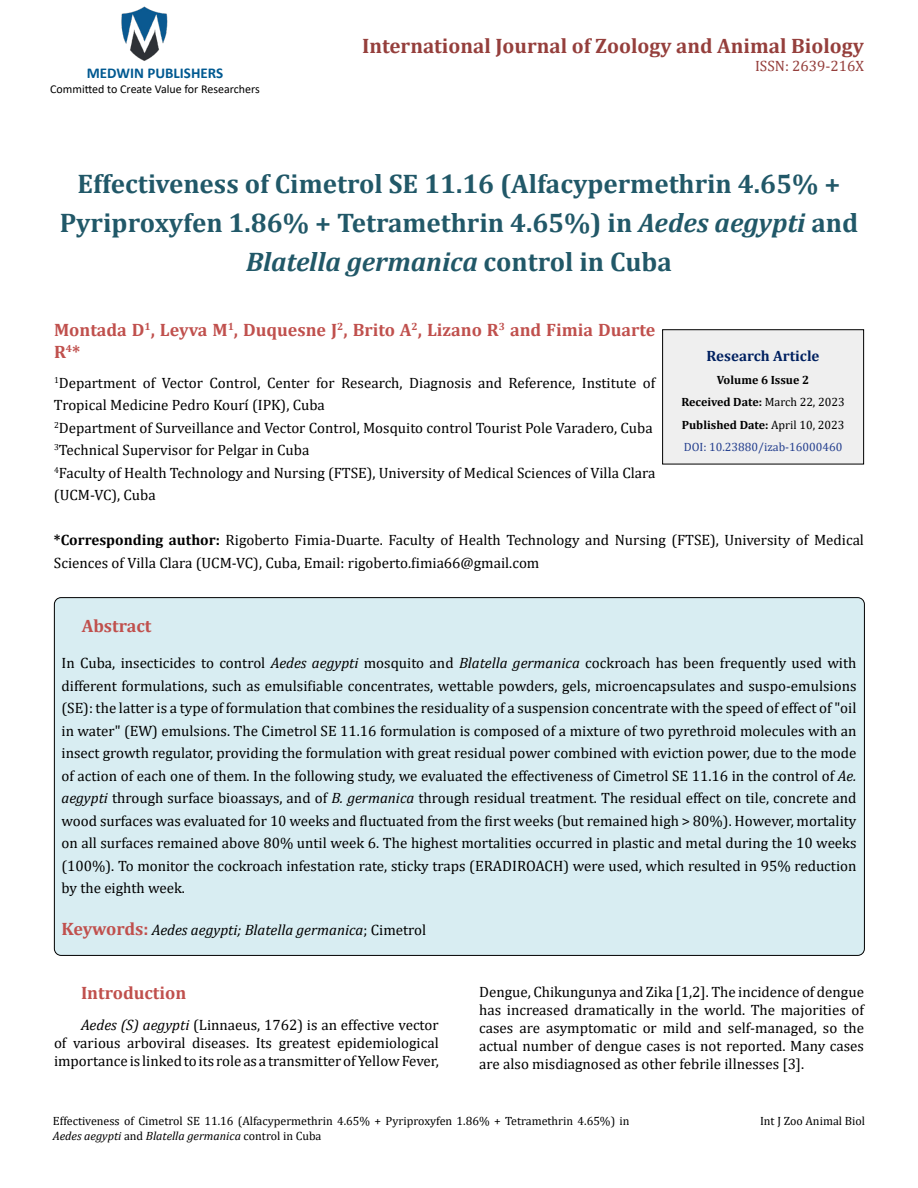
<style>
.page{position:relative;width:918px;height:1188px;background:#fff}
.page>*{position:absolute;margin:0;border:0;box-sizing:border-box;transform-origin:0 0}
.t1{font:700 27px/39px "Cambria";color:#215868;text-align:center}
.t2{font:700 21px "Cambria";color:#953f3c}
.t3{font:700 18px/22.5px "Cambria";color:#c0504d}
.t4{font:15px/22.5px "Cambria";color:#000;text-align:justify}
.t5{font:italic 15px "Cambria";color:#000}
.t6{font:700 15px "Calibri";color:#005991}
.t7{font:700 15px "Cambria";color:#002060}
.t8{font:15px "Cambria";color:#953f3c}
.t9{font:12px/14.4px "Cambria";color:#000}
.t10{font:700 12px/22.5px "Cambria";color:#000;text-align:center}
.t11{font:12px "Calibri";color:#000}
.s1{font-style:italic}
.s2{font-weight:700}
.s3{font-weight:400}
.s4{font-weight:400;color:#25408f}
.s5{font-weight:700;font-style:normal;font-size:18px;color:#c0504d}
.s6{font-style:normal}
</style>
<div class="page">
<img style="left:121px;top:6px;width:47px;height:55px">
<div style="left:663px;top:330px;width:201px;height:134px;background:#efefef"></div>
<div style="left:662px;top:329px;width:202px;height:135px;border:1px solid #000"></div>
<div style="left:54px;top:598px;width:810px;height:357px;background:#d8edf2;border-radius:7px"></div>
<p class="t6" style="left:87px;top:63px;width:138px">MEDWIN PUBLISHERS</p>
<p class="t11" style="left:50px;top:80px;width:211px">Committed to Create Value for Researchers</p>
<h2 class="t2" style="left:362px;top:31px;width:503px">International Journal of Zoology and Animal Biology</h2>
<p class="t8" style="left:755px;top:57px;width:110px">ISSN: 2639-216X</p>
<h1 class="t1" style="left:60px;top:164px;width:800px">Effectiveness of Cimetrol SE 11.16 (Alfacypermethrin 4.65% +<br>Pyriproxyfen 1.86% + Tetramethrin 4.65%) in <span class="s1">Aedes aegypti</span> and<br><span class="s1">Blatella germanica</span> control in Cuba</h1>
<p class="t3" style="left:54px;top:318px;width:603px">Montada D<sup>1</sup>, Leyva M<sup>1</sup>, Duquesne J<sup>2</sup>, Brito A<sup>2</sup>, Lizano R<sup>3</sup> and Fimia Duarte<br>R<sup>4</sup>*</p>
<p class="t4" style="left:54px;top:371px;width:603px;text-align:left"><sup>1</sup>Department of Vector Control, Center for Research, Diagnosis and Reference, Institute of Tropical Medicine Pedro Kourí (IPK), Cuba<br><sup>2</sup>Department of Surveillance and Vector Control, Mosquito control Tourist Pole Varadero, Cuba <sup>3</sup>Technical Supervisor for Pelgar in Cuba<br><sup>4</sup>Faculty of Health Technology and Nursing (FTSE), University of Medical Sciences of Villa Clara (UCM-VC), Cuba</p>
<p class="t4" style="left:54px;top:529px;width:812px"><span class="s2">*Corresponding author:</span> Rigoberto Fimia-Duarte. Faculty of Health Technology and Nursing (FTSE), University of Medical<br>Sciences of Villa Clara (UCM-VC), Cuba, Email: rigoberto.fimia66@gmail.com</p>
<p class="t7" style="left:707px;top:346px;width:114px">Research Article</p>
<p class="t10" style="left:682px;top:368px;width:165px">Volume 6 Issue 2<br>Received Date: <span class="s3">March 22, 2023<br></span>Published Date: <span class="s3">April 10, 2023<br></span><span class="s4">DOI: 10.23880/izab-16000460</span></p>
<p class="t3" style="left:82px;top:614px;width:71px">Abstract</p>
<p class="t4" style="left:62px;top:652px;width:797px">In Cuba, insecticides to control <span class="s1">Aedes aegypti</span> mosquito and <span class="s1">Blatella germanica</span> cockroach has been frequently used with different formulations, such as emulsifiable concentrates, wettable powders, gels, microencapsulates and suspo-emulsions (SE): the latter is a type of formulation that combines the residuality of a suspension concentrate with the speed of effect of "oil in water" (EW) emulsions. The Cimetrol SE 11.16 formulation is composed of a mixture of two pyrethroid molecules with an insect growth regulator, providing the formulation with great residual power combined with eviction power, due to the mode of action of each one of them. In the following study, we evaluated the effectiveness of Cimetrol SE 11.16 in the control of <span class="s1">Ae. aegypti</span> through surface bioassays, and of <span class="s1">B. germanica</span> through residual treatment. The residual effect on tile, concrete and wood surfaces was evaluated for 10 weeks and fluctuated from the first weeks (but remained high &gt; 80%). However, mortality on all surfaces remained above 80% until week 6. The highest mortalities occurred in plastic and metal during the 10 weeks (100%). To monitor the cockroach infestation rate, sticky traps (ERADIROACH) were used, which resulted in 95% reduction by the eighth week.</p>
<p class="t5" style="left:62px;top:919px;width:366px"><span class="s5">Keywords:</span> Aedes aegypti; Blatella germanica<span class="s6">; Cimetrol</span></p>
<p class="t3" style="left:81px;top:981px;width:107px">Introduction</p>
<p class="t4" style="left:54px;top:1016px;width:386px;line-height:18px;text-indent:27px"><span class="s1">Aedes (S) aegypti</span> (Linnaeus, 1762) is an effective vector of various arboviral diseases. Its greatest epidemiological importance is linked to its role as a transmitter of Yellow Fever,</p>
<p class="t4" style="left:479px;top:982px;width:386px;line-height:18px">Dengue, Chikungunya and Zika [1,2]. The incidence of dengue has increased dramatically in the world. The majorities of cases are asymptomatic or mild and self-managed, so the actual number of dengue cases is not reported. Many cases are also misdiagnosed as other febrile illnesses [3].</p>
<p class="t9" style="left:53px;top:1114px;width:578px">Effectiveness of Cimetrol SE 11.16 (Alfacypermethrin 4.65% + Pyriproxyfen 1.86% + Tetramethrin 4.65%) in<br><span class="s1">Aedes aegypti</span> and <span class="s1">Blatella germanica</span> control in Cuba</p>
<p class="t9" style="left:760px;top:1114px;width:106px">Int J Zoo Animal Biol</p>
</div>
